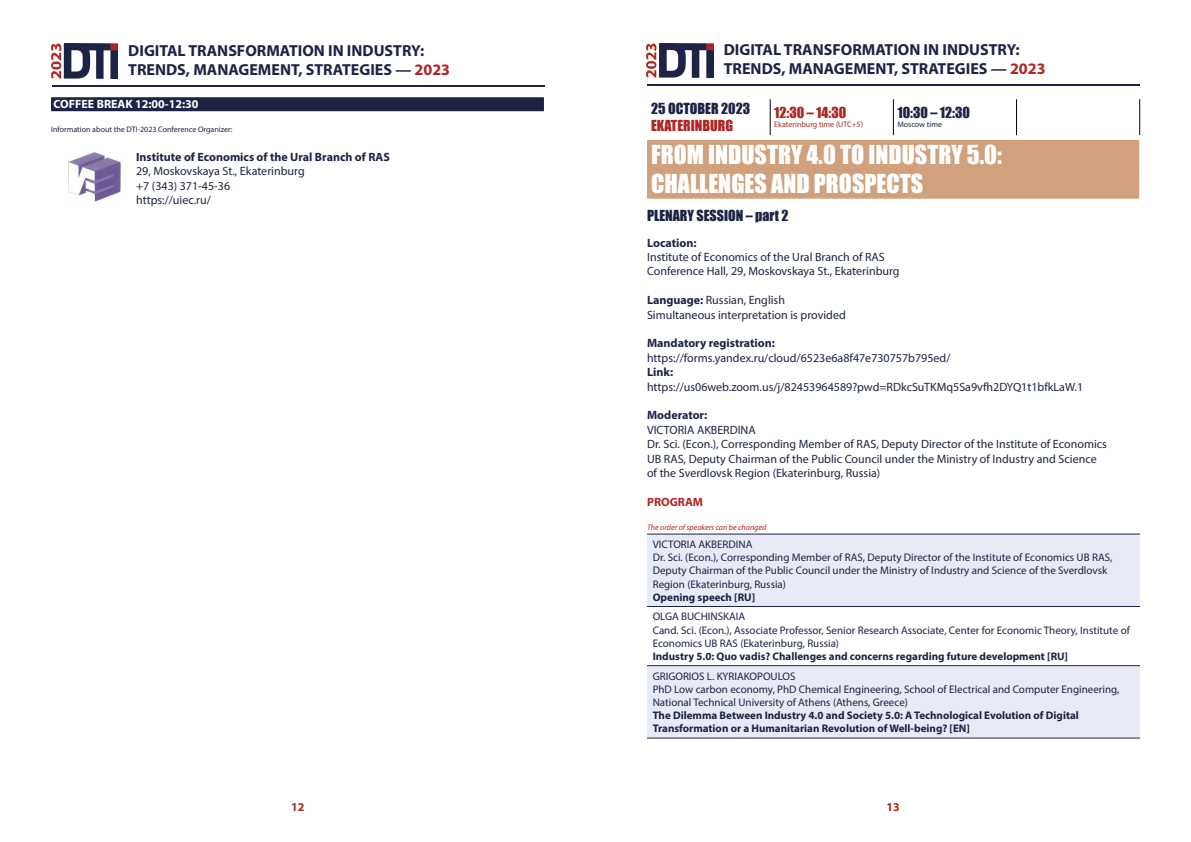
<style>
.page{position:relative;width:1191px;height:842px;background:#fff}
.page>*{position:absolute;margin:0;border:0;box-sizing:border-box;transform-origin:0 0}
.t1{font:24px/28.8px "Impact";color:#fff}
.t2{font:700 16px/19.2px "Myriad Pro";color:#1d2345}
.t3{font:14px "Impact";color:#1d2345}
.t4{font:14px "Impact";color:#ae2623}
.t5{font:12px/14.4px "Myriad Pro";color:#1d2345}
.t6{font:700 12px "Myriad Pro";color:#1d2345}
.t7{font:700 12px "Myriad Pro";color:#fff}
.t8{font:700 12px "Myriad Pro";color:#ae2623}
.t9{font:11px/13.2px "Myriad Pro";color:#1d2345}
.t10{font:700 11px/13.2px "Myriad Pro";color:#1d2345}
.t11{font:8px "Myriad Pro";color:#1d2345}
.t12{font:italic 8px "Myriad Pro";color:#ae2623}
.t13{font:8px "Myriad Pro";color:#ae2623}
.s1{color:#ae2623}
.s2{font-weight:700}
</style>
<div class="page">
<img style="left:51px;top:44px;width:67px;height:34px">
<hr style="left:52px;top:85px;width:492px;height:2px;background:#202246">
<img style="left:646px;top:43px;width:67px;height:34px">
<hr style="left:647px;top:84px;width:493px;height:2px;background:#202246">
<div style="left:647px;top:140px;width:492px;height:30px;background:#d0a17c"></div>
<div style="left:647px;top:169px;width:492px;height:30px;background:#d0a17c"></div>
<hr style="left:770px;top:99px;width:1px;height:36px;background:#040503">
<hr style="left:893px;top:99px;width:1px;height:36px;background:#040503">
<hr style="left:1016px;top:99px;width:1px;height:36px;background:#040503">
<hr style="left:1139px;top:99px;width:1px;height:36px;background:#040503">
<div style="left:647px;top:535px;width:493px;height:203px;background:#e8eaf5"></div>
<div style="left:647px;top:606px;width:493px;height:60px;background:#fff"></div>
<hr style="left:647px;top:606px;width:493px;height:1px;background:#1d2345">
<hr style="left:647px;top:534px;width:493px;height:1px;background:#1d2345">
<hr style="left:647px;top:665px;width:493px;height:1px;background:#1d2345">
<hr style="left:647px;top:738px;width:493px;height:1px;background:#1d2345">
<div style="left:51px;top:97px;width:493px;height:14px;background:#1d2345"></div>
<img style="left:68px;top:152px;width:53px;height:50px">
<h2 class="t2" style="left:128px;top:40px;width:323px">DIGITAL TRANSFORMATION IN INDUSTRY:<br>TRENDS, MANAGEMENT, STRATEGIES — <span class="s1">2023</span></h2>
<h2 class="t2" style="left:724px;top:40px;width:323px">DIGITAL TRANSFORMATION IN INDUSTRY:<br>TRENDS, MANAGEMENT, STRATEGIES — <span class="s1">2023</span></h2>
<p class="t7" style="left:53px;top:96px;width:147px">COFFEE BREAK 12:00-12:30</p>
<p class="t11" style="left:51px;top:125px;width:183px">Information about the DTI-2023 Conference Organizer:</p>
<p class="t6" style="left:136px;top:149px;width:255px">Institute of Economics of the Ural Branch of RAS</p>
<p class="t5" style="left:136px;top:164px;width:170px">29, Moskovskaya St., Ekaterinburg +7 (343) 371-45-36 https://uiec.ru/</p>
<p class="t3" style="left:651px;top:98px;width:101px">25 OCTOBER 2023</p>
<p class="t4" style="left:651px;top:115px;width:84px">EKATERINBURG</p>
<p class="t4" style="left:774px;top:102px;width:74px">12:30 – 14:30</p>
<p class="t13" style="left:774px;top:120px;width:90px">Ekaterinburg time (UTC+5)</p>
<p class="t3" style="left:897px;top:102px;width:74px">10:30 – 12:30</p>
<p class="t11" style="left:897px;top:120px;width:46px">Moscow time</p>
<h1 class="t1" style="left:651px;top:139px;width:352px">FROM INDUSTRY 4.0 TO INDUSTRY 5.0:<br>CHALLENGES AND PROSPECTS</h1>
<p class="t3" style="left:647px;top:204px;width:143px">PLENARY SESSION – part 2</p>
<p class="t6" style="left:647px;top:235px;width:51px">Location:</p>
<p class="t5" style="left:647px;top:250px;width:254px">Institute of Economics of the Ural Branch of RAS<br>Conference Hall, 29, Moskovskaya St., Ekaterinburg</p>
<p class="t5" style="left:647px;top:293px;width:200px"><span class="s2">Language:</span> Russian, English<br>Simultaneous interpretation is provided</p>
<p class="t6" style="left:647px;top:335px;width:129px">Mandatory registration:</p>
<p class="t5" style="left:647px;top:350px;width:305px">https://forms.yandex.ru/cloud/6523e6a8f47e730757b795ed/</p>
<p class="t6" style="left:647px;top:364px;width:28px">Link:</p>
<p class="t5" style="left:647px;top:379px;width:437px">https://us06web.zoom.us/j/82453964589?pwd=RDkcSuTKMq5Sa9vfh2DYQ1t1bfkLaW.1</p>
<p class="t6" style="left:647px;top:407px;width:62px">Moderator:</p>
<p class="t5" style="left:647px;top:422px;width:461px">VICTORIA AKBERDINA<br>Dr. Sci. (Econ.), Corresponding Member of RAS, Deputy Director of the Institute of Economics UB RAS, Deputy Chairman of the Public Council under the Ministry of Industry and Science of the Sverdlovsk Region (Ekaterinburg, Russia)</p>
<p class="t8" style="left:647px;top:494px;width:58px">PROGRAM</p>
<p class="t12" style="left:647px;top:522px;width:121px">The order of speakers can be changed</p>
<p class="t9" style="left:652px;top:537px;width:461px">VICTORIA AKBERDINA<br>Dr. Sci. (Econ.), Corresponding Member of RAS, Deputy Director of the Institute of Economics UB RAS, Deputy Chairman of the Public Council under the Ministry of Industry and Science of the Sverdlovsk Region (Ekaterinburg, Russia)</p>
<p class="t10" style="left:652px;top:590px;width:104px">Opening speech [RU]</p>
<p class="t9" style="left:652px;top:610px;width:479px">OLGA BUCHINSKAIA<br>Cand. Sci. (Econ.), Associate Professor, Senior Research Associate, Center for Economic Theory, Institute of<br>Economics UB RAS (Ekaterinburg, Russia)</p>
<p class="t10" style="left:652px;top:649px;width:417px">Industry 5.0: Quo vadis? Challenges and concerns regarding future development [RU]</p>
<p class="t9" style="left:652px;top:669px;width:468px">GRIGORIOS L. KYRIAKOPOULOS<br>PhD Low carbon economy, PhD Chemical Engineering, School of Electrical and Computer Engineering,<br>National Technical University of Athens (Athens, Greece)</p>
<p class="t10" style="left:652px;top:708px;width:428px">The Dilemma Between Industry 4.0 and Society 5.0: A Technological Evolution of Digital<br>Transformation or a Humanitarian Revolution of Well-being? [EN]</p>
<p class="t8" style="left:291px;top:799px;width:15px">12</p>
<p class="t8" style="left:886px;top:799px;width:15px">13</p>
</div>
